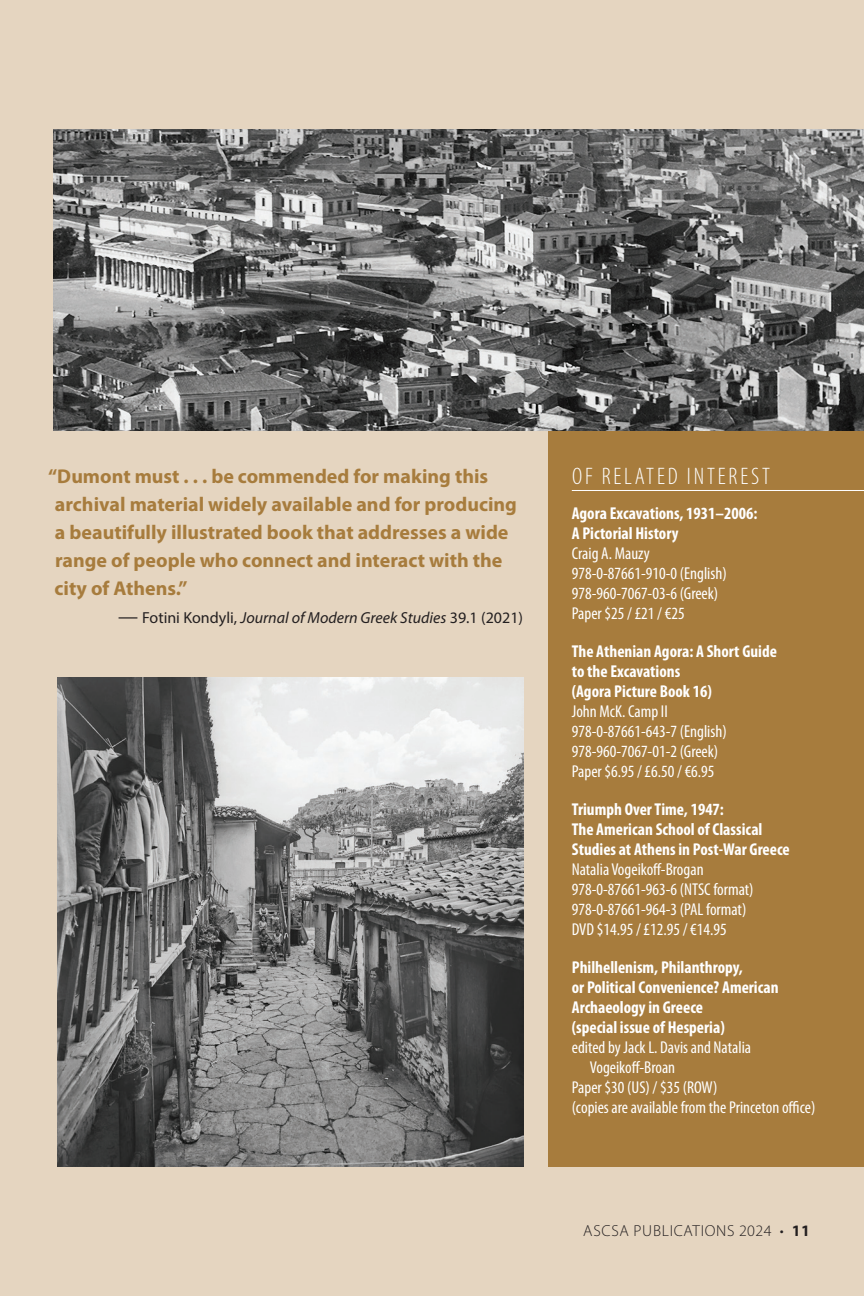
<style>
.page{position:relative;width:864px;height:1296px;background:#e5d5c0}
.page>*{position:absolute;margin:0;border:0;box-sizing:border-box;transform-origin:0 0}
.t1{font:300 condensed 24px "Myriad Pro";letter-spacing:.12em;color:#fff}
.t2{font:700 20px/28px "Myriad Pro";color:#a77c3d}
.t3{font:condensed 17.2px/20px "Myriad Pro";color:#fff}
.t4{font:700 condensed 17.2px/20px "Myriad Pro";color:#fff}
.t5{font:italic 16px "Myriad Pro";color:#231f20}
.t6{font:300 16px "Myriad Pro";letter-spacing:.045em;color:#231f20}
.s1{font-style:normal;font-size:20px}
.s2{font-style:normal}
.s3{font-weight:700}
</style>
<div class="page">
<div style="left:549px;top:130px;width:315px;height:1037px;background:#a77c3d"></div>
<img style="left:57px;top:678px;width:467px;height:489px">
<hr style="left:572px;top:490px;width:292px;height:1px;background:#fff">
<img style="left:54px;top:130px;width:810px;height:301px">
<p class="t2" style="left:55px;top:462px;width:464px;text-indent:-6px">“Dumont must . . . be commended for making this archival material widely available and for producing a beautifully illustrated book that addresses a wide range of people who connect and interact with the city of Athens.”</p>
<p class="t5" style="left:118px;top:608px;width:407px"><span class="s1">—</span> <span class="s2">Fotini Kondyli,</span> Journal of Modern Greek Studies <span class="s2">39.1 (2021)</span></p>
<h1 class="t1" style="left:572px;top:463px;width:200px">OF RELATED INTEREST</h1>
<p class="t4" style="left:572px;top:503px;width:187px">Agora Excavations, 1931–2006:<br>A Pictorial History</p>
<p class="t3" style="left:572px;top:543px;width:156px">Craig A. Mauzy<br>978-0-87661-910-0 (English)<br>978-960-7067-03-6 (Greek)<br>Paper $25 / £21 / €25</p>
<p class="t4" style="left:572px;top:641px;width:207px">The Athenian Agora: A Short Guide to the Excavations<br>(Agora Picture Book 16)</p>
<p class="t3" style="left:572px;top:701px;width:156px">John McK. Camp II<br>978-0-87661-643-7 (English)<br>978-960-7067-01-2 (Greek)<br>Paper $6.95 / £6.50 / €6.95</p>
<p class="t4" style="left:572px;top:799px;width:220px">Triumph Over Time, 1947:<br>The American School of Classical<br>Studies at Athens in Post-War Greece</p>
<p class="t3" style="left:572px;top:859px;width:183px">Natalia Vogeikoff-Brogan<br>978-0-87661-963-6 (NTSC format)<br>978-0-87661-964-3 (PAL format)<br>DVD $14.95 / £12.95 / €14.95</p>
<p class="t4" style="left:572px;top:957px;width:208px">Philhellenism, Philanthropy,<br>or Political Convenience? American<br>Archaeology in Greece<br>(special issue of Hesperia)</p>
<p class="t3" style="left:572px;top:1037px;width:181px">edited by Jack L. Davis and Natalia</p>
<p class="t3" style="left:590px;top:1057px;width:87px">Vogeikoff-Broan</p>
<p class="t3" style="left:572px;top:1077px;width:147px">Paper $30 (US) / $35 (ROW)</p>
<p class="t3" style="left:572px;top:1097px;width:245px">(copies are available from the Princeton office)</p>
<p class="t6" style="left:583px;top:1221px;width:228px">ASCSA PUBLICATIONS 2024 • <span class="s3">11</span></p>
</div>
